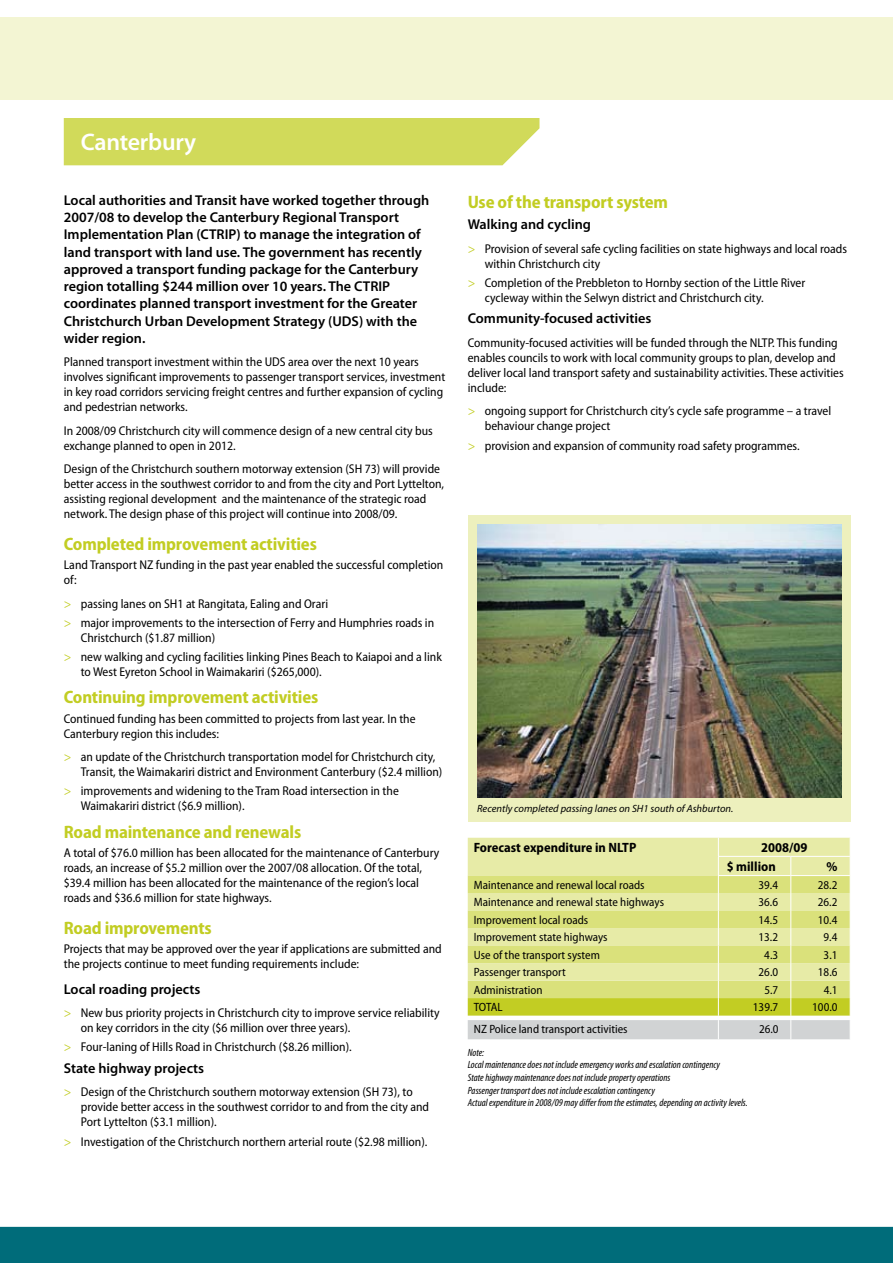
<style>
.page{position:relative;width:893px;height:1263px;background:#fff}
.page>*{position:absolute;margin:0;border:0;box-sizing:border-box;transform-origin:0 0}
.t1{font:600 24px "Myriad Pro";letter-spacing:-.01em;color:#fff}
.t2{font:700 semi-condensed 18px "Myriad Pro";letter-spacing:-.01em;color:#c2cd23}
.t3{font:600 14.25px/17.2px "Myriad Pro";color:#000}
.t4{font:700 semi-condensed 13.5px/18.6px "Myriad Pro";color:#000}
.t5{font:semi-condensed 12.75px/15px "Myriad Pro";color:#000}
.t6{font:semi-condensed 12px "Myriad Pro";color:#000}
.t7{font:italic condensed 10.5px/12.6px "Myriad Pro";color:#000}
.t8{font:italic 10.5px "Myriad Pro";color:#000}
.s1{color:#c2cd23}
</style>
<div class="page">
<div style="left:0;top:1227px;width:893px;height:36px;background:#006c7a"></div>
<div style="left:0;top:17px;width:893px;height:82px;background:#f3f5d3"></div>
<div style="left:64px;top:118px;width:475px;height:47px;background:#d1da5a"></div>
<div style="left:468px;top:514px;width:382px;height:307px;background:#edf0bd"></div>
<img style="left:478px;top:524px;width:363px;height:273px">
<svg style="left:468px;top:838px;width:383px;height:201px"></svg>
<hr style="left:718px;top:875px;width:73px;height:1px;background:#fff">
<hr style="left:791px;top:875px;width:59px;height:1px;background:#fff">
<h1 class="t1" style="left:81px;top:126px;width:117px">Canterbury</h1>
<p class="t3" style="left:64px;top:191px;width:367px">Local authorities and Transit have worked together through 2007/08 to develop the Canterbury Regional Transport Implementation Plan (CTRIP) to manage the integration of land transport with land use. The government has recently approved a transport funding package for the Canterbury region totalling $244 million over 10 years. The CTRIP coordinates planned transport investment for the Greater Christchurch Urban Development Strategy (UDS) with the wider region.</p>
<p class="t5" style="left:64px;top:355px;width:383px">Planned transport investment within the UDS area over the next 10 years involves significant improvements to passenger transport services, investment in key road corridors servicing freight centres and further expansion of cycling and pedestrian networks.</p>
<p class="t5" style="left:64px;top:423px;width:371px">In 2008/09 Christchurch city will commence design of a new central city bus exchange planned to open in 2012.</p>
<p class="t5" style="left:64px;top:462px;width:382px">Design of the Christchurch southern motorway extension (SH 73) will provide better access in the southwest corridor to and from the city and Port Lyttelton, assisting regional development and the maintenance of the strategic road network. The design phase of this project will continue into 2008/09.</p>
<h2 class="t2" style="left:64px;top:534px;width:255px">Completed improvement activities</h2>
<p class="t5" style="left:64px;top:558px;width:381px">Land Transport NZ funding in the past year enabled the successful completion of:</p>
<p class="t5" style="left:64px;top:594px;width:372px;line-height:19.2px"><span class="s1">&gt;</span> passing lanes on SH1 at Rangitata, Ealing and Orari<br><span class="s1">&gt;</span> major improvements to the intersection of Ferry and Humphries roads in</p>
<p class="t5" style="left:64px;top:628px;width:380px;line-height:19.2px;text-indent:17px">Christchurch ($1.87 million)<br><span class="s1">&gt;</span> new walking and cycling facilities linking Pines Beach to Kaiapoi and a link</p>
<p class="t5" style="left:81px;top:665px;width:243px">to West Eyreton School in Waimakariri ($265,000).</p>
<h2 class="t2" style="left:64px;top:687px;width:256px">Continuing improvement activities</h2>
<p class="t5" style="left:64px;top:711px;width:353px">Continued funding has been committed to projects from last year. In the<br>Canterbury region this includes:</p>
<p class="t5" style="left:81px;top:750px;width:363px;text-indent:-17px"><span class="s1">&gt;</span> an update of the Christchurch transportation model for Christchurch city,<br>Transit, the Waimakariri district and Environment Canterbury ($2.4 million)</p>
<p class="t5" style="left:81px;top:784px;width:320px;text-indent:-17px"><span class="s1">&gt;</span> improvements and widening to the Tram Road intersection in the<br>Waimakariri district ($6.9 million).</p>
<h2 class="t2" style="left:64px;top:822px;width:239px">Road maintenance and renewals</h2>
<p class="t5" style="left:64px;top:845px;width:377px">A total of $76.0 million has been allocated for the maintenance of Canterbury roads, an increase of $5.2 million over the 2007/08 allocation. Of the total, $39.4 million has been allocated for the maintenance of the region’s local roads and $36.6 million for state highways.</p>
<h2 class="t2" style="left:64px;top:917px;width:149px">Road improvements</h2>
<p class="t5" style="left:64px;top:941px;width:379px">Projects that may be approved over the year if applications are submitted and the projects continue to meet funding requirements include:</p>
<p class="t3" style="left:64px;top:980px;width:138px">Local roading projects</p>
<p class="t5" style="left:81px;top:1005px;width:360px;text-indent:-17px"><span class="s1">&gt;</span> New bus priority projects in Christchurch city to improve service reliability on key corridors in the city ($6 million over three years).</p>
<p class="t5" style="left:64px;top:1040px;width:290px"><span class="s1">&gt;</span> Four-laning of Hills Road in Christchurch ($8.26 million).</p>
<p class="t3" style="left:64px;top:1059px;width:142px">State highway projects</p>
<p class="t5" style="left:81px;top:1085px;width:350px;text-indent:-17px"><span class="s1">&gt;</span> Design of the Christchurch southern motorway extension (SH 73), to provide better access in the southwest corridor to and from the city and<br>Port Lyttelton ($3.1 million).</p>
<p class="t5" style="left:64px;top:1134px;width:365px"><span class="s1">&gt;</span> Investigation of the Christchurch northern arterial route ($2.98 million).</p>
<h2 class="t2" style="left:468px;top:192px;width:202px">Use of the transport system</h2>
<p class="t3" style="left:468px;top:215px;width:125px">Walking and cycling</p>
<p class="t5" style="left:485px;top:241px;width:364px;text-indent:-17px"><span class="s1">&gt;</span> Provision of several safe cycling facilities on state highways and local roads within Christchurch city</p>
<p class="t5" style="left:485px;top:275px;width:322px;text-indent:-17px"><span class="s1">&gt;</span> Completion of the Prebbleton to Hornby section of the Little River cycleway within the Selwyn district and Christchurch city.</p>
<p class="t3" style="left:468px;top:310px;width:185px">Community-focused activities</p>
<p class="t5" style="left:468px;top:335px;width:377px">Community-focused activities will be funded through the NLTP. This funding enables councils to work with local community groups to plan, develop and deliver local land transport safety and sustainability activities. These activities include:</p>
<p class="t5" style="left:485px;top:404px;width:348px;text-indent:-17px"><span class="s1">&gt;</span> ongoing support for Christchurch city’s cycle safe programme – a travel behaviour change project</p>
<p class="t5" style="left:468px;top:438px;width:333px"><span class="s1">&gt;</span> provision and expansion of community road safety programmes.</p>
<p class="t8" style="left:477px;top:801px;width:258px">Recently completed passing lanes on SH1 south of Ashburton.</p>
<p class="t4" style="left:474px;top:838px;width:164px">Forecast expenditure in NLTP</p>
<p class="t4" style="left:727px;top:838px;width:82px;text-indent:35px">2008/09 $ million</p>
<p class="t4" style="left:826px;top:857px;width:12px">%</p>
<p class="t6" style="left:474px;top:878px;width:172px">Maintenance and renewal local roads</p>
<p class="t6" style="left:758px;top:878px;width:21px">39.4</p>
<p class="t6" style="left:818px;top:878px;width:21px">28.2</p>
<p class="t6" style="left:474px;top:896px;width:192px">Maintenance and renewal state highways</p>
<p class="t6" style="left:759px;top:896px;width:21px">36.6</p>
<p class="t6" style="left:818px;top:896px;width:21px">26.2</p>
<p class="t6" style="left:474px;top:913px;width:116px">Improvement local roads</p>
<p class="t6" style="left:759px;top:913px;width:21px">14.5</p>
<p class="t6" style="left:818px;top:913px;width:21px">10.4</p>
<p class="t6" style="left:474px;top:931px;width:135px">Improvement state highways</p>
<p class="t6" style="left:759px;top:931px;width:21px">13.2</p>
<p class="t6" style="left:824px;top:931px;width:15px">9.4</p>
<p class="t6" style="left:474px;top:948px;width:128px">Use of the transport system</p>
<p class="t6" style="left:764px;top:948px;width:15px">4.3</p>
<p class="t6" style="left:824px;top:948px;width:15px">3.1</p>
<p class="t6" style="left:474px;top:966px;width:93px">Passenger transport</p>
<p class="t6" style="left:759px;top:966px;width:21px">26.0</p>
<p class="t6" style="left:818px;top:966px;width:21px">18.6</p>
<p class="t6" style="left:474px;top:983px;width:70px">Administration</p>
<p class="t6" style="left:764px;top:983px;width:15px">5.7</p>
<p class="t6" style="left:824px;top:983px;width:15px">4.1</p>
<p class="t6" style="left:474px;top:1001px;width:30px">TOTAL</p>
<p class="t6" style="left:753px;top:1001px;width:27px">139.7</p>
<p class="t6" style="left:812px;top:1001px;width:27px">100.0</p>
<p class="t6" style="left:474px;top:1023px;width:155px">NZ Police land transport activities</p>
<p class="t6" style="left:759px;top:1023px;width:21px">26.0</p>
<p class="t7" style="left:468px;top:1046px;width:282px">Note:<br>Local maintenance does not include emergency works and escalation contingency<br>State highway maintenance does not include property operations<br>Passenger transport does not include escalation contingency<br>Actual expenditure in 2008/09 may differ from the estimates, depending on activity levels.</p>
</div>
